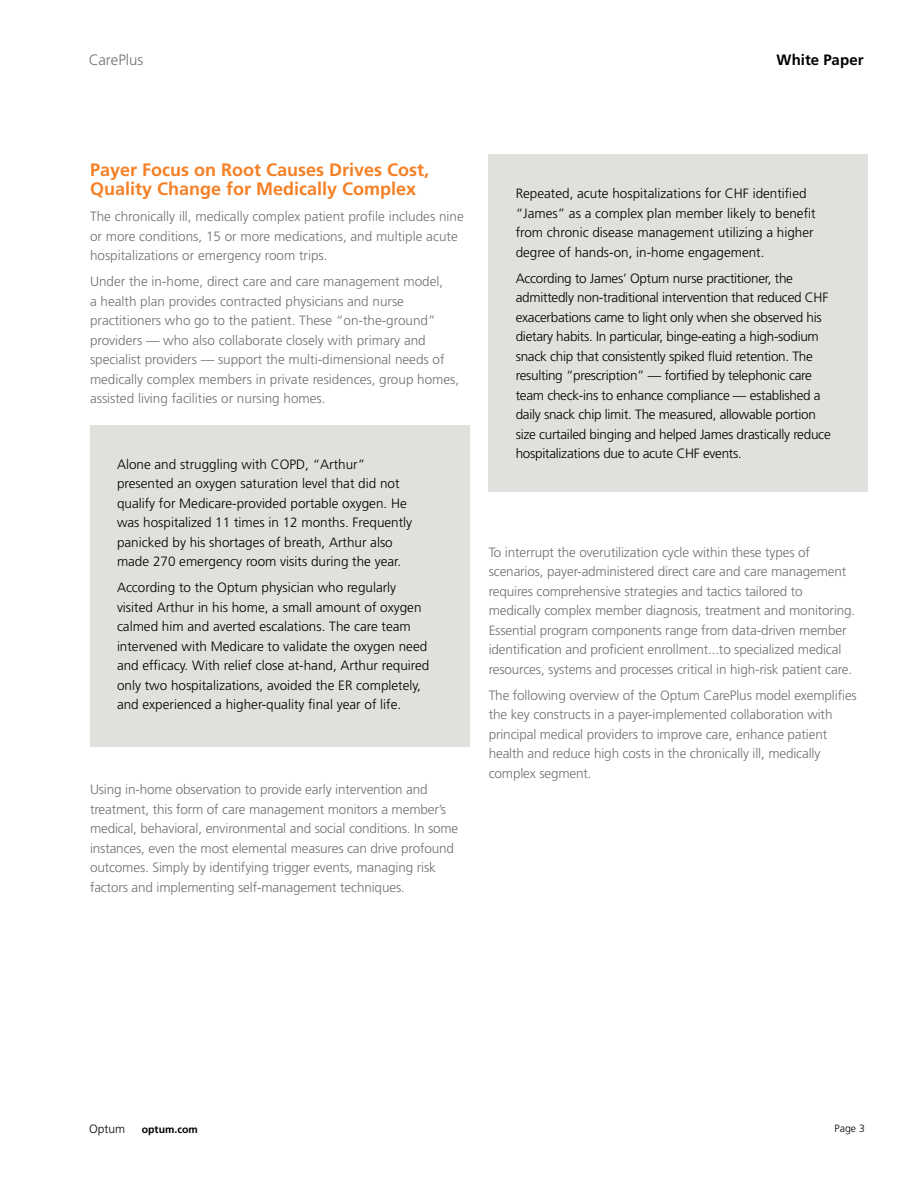
<style>
.page{position:relative;width:918px;height:1188px;background:#fff}
.page>*{position:absolute;margin:0;border:0;box-sizing:border-box;transform-origin:0 0}
.t1{font:700 18px/19.5px "Frutiger LT Std";color:#f58025}
.t2{font:700 15px "Frutiger LT Std";letter-spacing:.005em;color:#000}
.t3{font:300 15px "Frutiger LT Std";letter-spacing:-.005em;color:#717074}
.t4{font:300 13.5px/19.5px "Frutiger LT Std";letter-spacing:-.01em;color:#717074}
.t5{font:300 13.5px/19.5px "Frutiger LT Std";color:#000}
.t6{font:300 13.5px/19.5px "Frutiger LT Std";letter-spacing:-.02em;color:#000}
.t7{font:300 12px "Frutiger LT Std";color:#000}
.t8{font:700 10.5px "Frutiger LT Std";color:#000}
.t9{font:300 10.5px "Frutiger LT Std";color:#000}
</style>
<div class="page">
<div style="left:489px;top:154px;width:379px;height:338px;background:#e1e0dc"></div>
<div style="left:90px;top:425px;width:380px;height:321px;background:#e1e0dc"></div>
<p class="t3" style="left:89px;top:52px;width:56px">CarePlus</p>
<p class="t2" style="left:776px;top:51px;width:89px">White Paper</p>
<h1 class="t1" style="left:90px;top:160px;width:341px">Payer Focus on Root Causes Drives Cost,<br>Quality Change for Medically Complex</h1>
<p class="t4" style="left:90px;top:207px;width:375px">The chronically ill, medically complex patient profile includes nine or more conditions, 15 or more medications, and multiple acute hospitalizations or emergency room trips.</p>
<p class="t4" style="left:90px;top:272px;width:371px">Under the in-home, direct care and care management model,<br>a health plan provides contracted physicians and nurse practitioners who go to the patient. These “on-the-ground” providers — who also collaborate closely with primary and specialist providers — support the multi-dimensional needs of medically complex members in private residences, group homes, assisted living facilities or nursing homes.</p>
<p class="t5" style="left:117px;top:454px;width:297px">Alone and struggling with COPD, “Arthur” presented an oxygen saturation level that did not qualify for Medicare-provided portable oxygen. He was hospitalized 11 times in 12 months. Frequently panicked by his shortages of breath, Arthur also made 270 emergency room visits during the year.</p>
<p class="t5" style="left:117px;top:578px;width:314px">According to the Optum physician who regularly visited Arthur in his home, a small amount of oxygen calmed him and averted escalations. The care team intervened with Medicare to validate the oxygen need and efficacy. With relief close at-hand, Arthur required only two hospitalizations, avoided the ER completely, and experienced a higher-quality final year of life.</p>
<p class="t4" style="left:90px;top:780px;width:370px">Using in-home observation to provide early intervention and treatment, this form of care management monitors a member’s medical, behavioral, environmental and social conditions. In some instances, even the most elemental measures can drive profound outcomes. Simply by identifying trigger events, managing risk factors and implementing self-management techniques.</p>
<p class="t5" style="left:516px;top:184px;width:302px">Repeated, acute hospitalizations for CHF identified “James” as a complex plan member likely to benefit from chronic disease management utilizing a higher degree of hands-on, in-home engagement.</p>
<p class="t6" style="left:516px;top:269px;width:317px">According to James’ Optum nurse practitioner, the admittedly non-traditional intervention that reduced CHF exacerbations came to light only when she observed his dietary habits. In particular, binge-eating a high-sodium snack chip that consistently spiked fluid retention. The resulting “prescription” — fortified by telephonic care team check-ins to enhance compliance — established a daily snack chip limit. The measured, allowable portion size curtailed binging and helped James drastically reduce hospitalizations due to acute CHF events.</p>
<p class="t4" style="left:489px;top:542px;width:368px">To interrupt the overutilization cycle within these types of scenarios, payer-administered direct care and care management requires comprehensive strategies and tactics tailored to medically complex member diagnosis, treatment and monitoring.<br>Essential program components range from data-driven member identification and proficient enrollment...to specialized medical resources, systems and processes critical in high-risk patient care.</p>
<p class="t4" style="left:489px;top:686px;width:370px">The following overview of the Optum CarePlus model exemplifies the key constructs in a payer-implemented collaboration with principal medical providers to improve care, enhance patient health and reduce high costs in the chronically ill, medically complex segment.</p>
<p class="t7" style="left:89px;top:1122px;width:37px">Optum</p>
<p class="t8" style="left:142px;top:1123px;width:57px">optum.com</p>
<p class="t9" style="left:835px;top:1122px;width:32px">Page 3</p>
</div>
